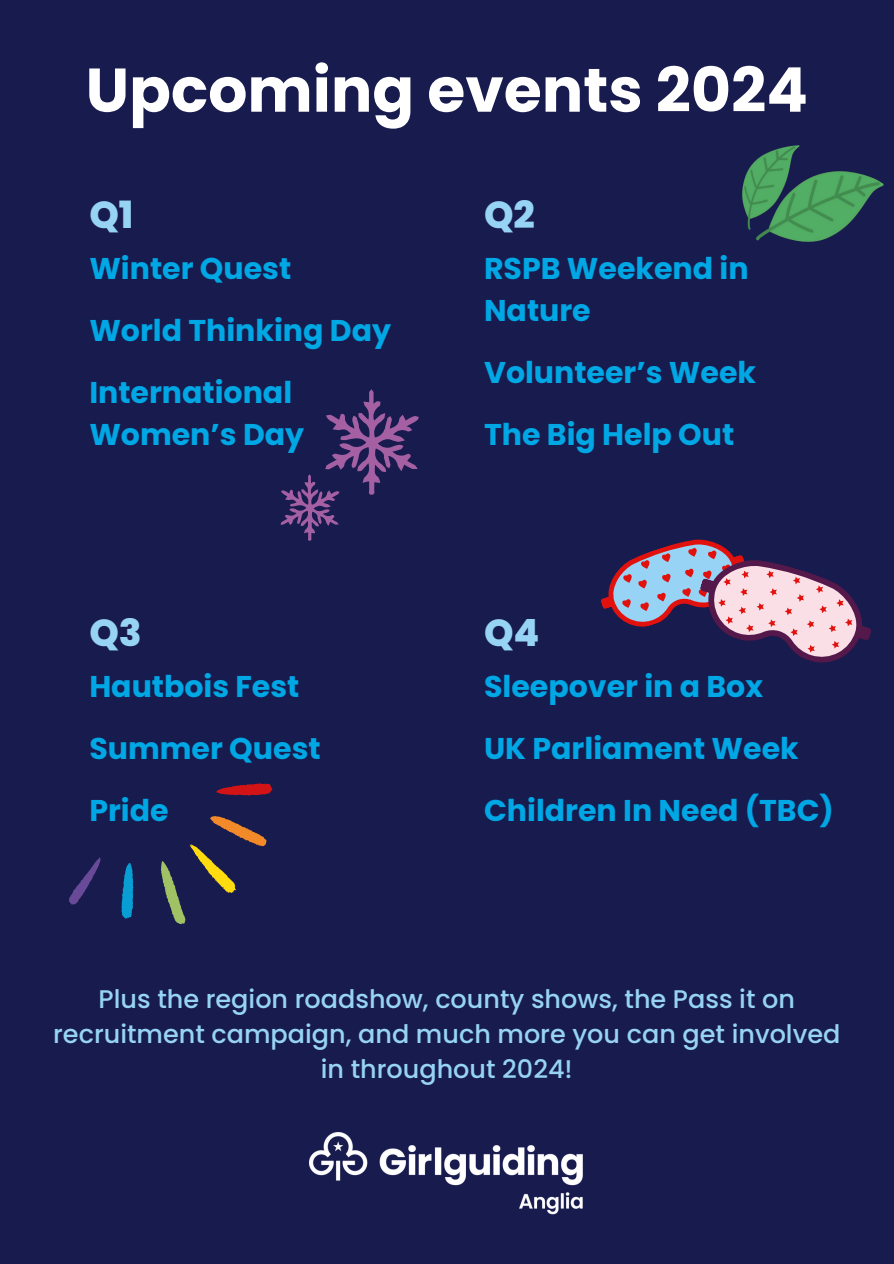
<style>
.page{position:relative;width:894px;height:1264px;background:#fff}
.page>*{position:absolute;margin:0;border:0;box-sizing:border-box;transform-origin:0 0}
.t1{font:700 61.5px "Poppins";color:#fff}
.t2{font:800 37.5px "Poppins";color:#96d3f5}
.t3{font:700 30px/41.7px "Poppins";color:#00a7e5}
.t4{font:500 25.5px/34.8px "Poppins";color:#96d3f5;text-align:center}
</style>
<div class="page">
<div style="left:0;top:0;width:893px;height:1263px;background:#181b4e"></div>
<img style="left:310px;top:1132px;width:273px;height:83px">
<svg style="left:280px;top:389px;width:138px;height:151px"></svg>
<img style="left:742px;top:145px;width:140px;height:96px">
<svg style="left:601px;top:539px;width:270px;height:124px"></svg>
<svg style="left:69px;top:783px;width:204px;height:141px"></svg>
<p class="t1" style="left:86px;top:47px;width:723px">Upcoming events 2024</p>
<p class="t2" style="left:89px;top:189px;width:46px">Q1</p>
<p class="t2" style="left:484px;top:189px;width:52px">Q2</p>
<p class="t3" style="left:89px;top:248px;width:203px">Winter Quest</p>
<p class="t3" style="left:89px;top:310px;width:303px">World Thinking Day</p>
<p class="t3" style="left:89px;top:372px;width:216px">International<br>Women’s Day</p>
<p class="t3" style="left:484px;top:248px;width:266px">RSPB Weekend in<br>Nature</p>
<p class="t3" style="left:484px;top:351px;width:273px">Volunteer’s Week</p>
<p class="t3" style="left:484px;top:413px;width:252px">The Big Help Out</p>
<p class="t2" style="left:89px;top:607px;width:54px">Q3</p>
<p class="t2" style="left:484px;top:607px;width:57px">Q4</p>
<p class="t3" style="left:89px;top:665px;width:211px">Hautbois Fest</p>
<p class="t3" style="left:89px;top:727px;width:233px">Summer Quest</p>
<p class="t3" style="left:89px;top:789px;width:81px">Pride</p>
<p class="t3" style="left:484px;top:665px;width:280px">Sleepover in a Box</p>
<p class="t3" style="left:484px;top:727px;width:316px">UK Parliament Week</p>
<p class="t3" style="left:484px;top:789px;width:351px">Children In Need (TBC)</p>
<p class="t4" style="left:53px;top:981px;width:788px">Plus the region roadshow, county shows, the Pass it on recruitment campaign, and much more you can get involved in throughout 2024!</p>
</div>
